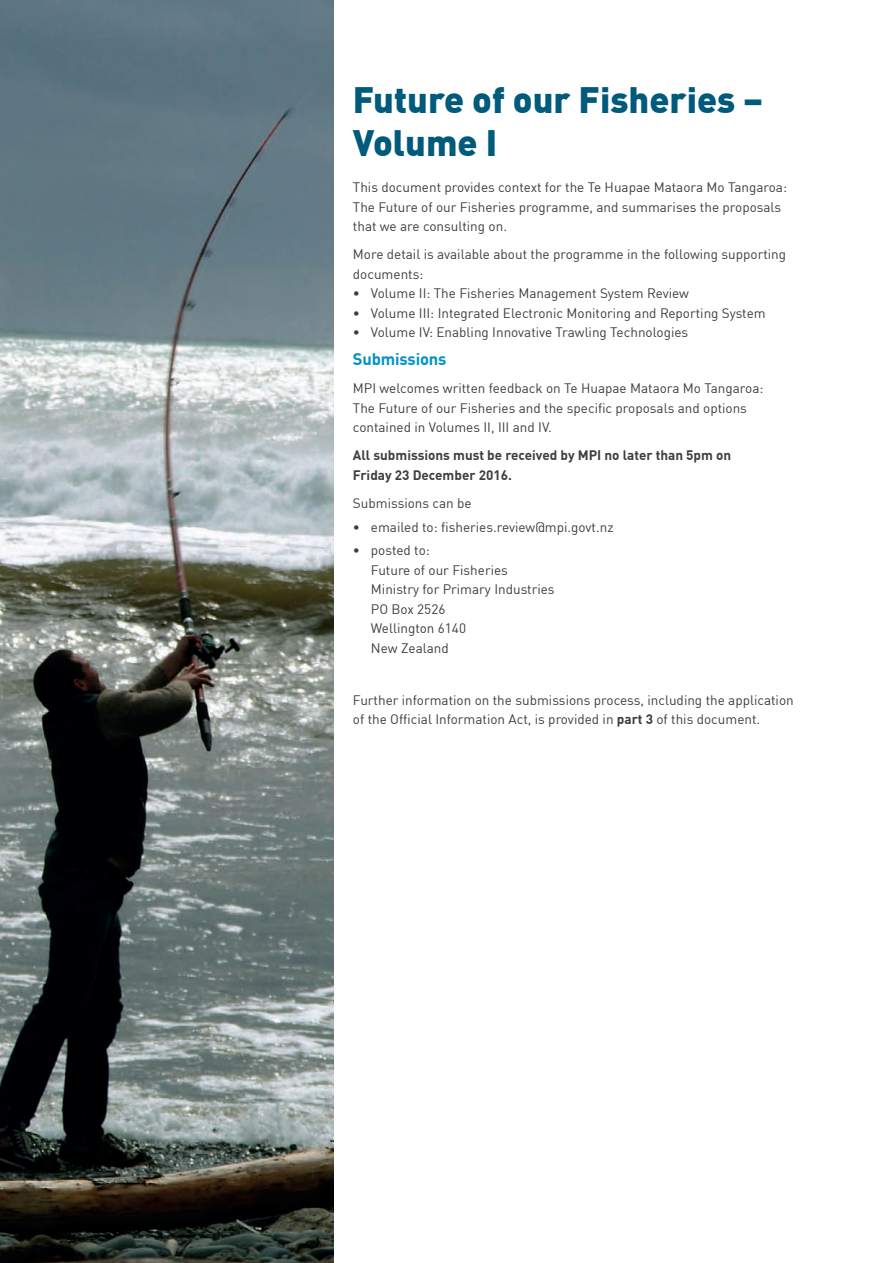
<style>
.page{position:relative;width:893px;height:1263px;background:#fff}
.page>*{position:absolute;margin:0;border:0;box-sizing:border-box;transform-origin:0 0}
.Heading_1{font:900 36px/43.2px "DIN";color:#005a7b}
.body_text{font:700 16.5px "DIN";letter-spacing:-.01em;color:#0092c8}
.body_text-2{font:13.5px/19.5px "DIN";color:#3e3e3f}
.body_text_before_bul{font:13.5px/19.5px "DIN";color:#3e3e3f}
.body_text-3{font:700 13.5px/19.5px "DIN";color:#3e3e3f}
.s1{font-weight:700}
</style>
<div class="page">
<img style="left:0;top:0;width:334px;height:1263px">
<p class="Heading_1" style="left:353px;top:77px;width:412px">Future of our Fisheries –<br>Volume I</p>
<p class="body_text-2" style="left:353px;top:177px;width:436px">This document provides context for the Te Huapae Mataora Mo Tangaroa:<br>The Future of our Fisheries programme, and summarises the proposals that we are consulting on.</p>
<p class="body_text_before_bul" style="left:353px;top:244px;width:435px">More detail is available about the programme in the following supporting documents:</p>
<p class="body_text-2" style="left:353px;top:283px;width:338px">• Volume II: The Fisheries Management System Review</p>
<p class="body_text-2" style="left:353px;top:303px;width:414px">• Volume III: Integrated Electronic Monitoring and Reporting System</p>
<p class="body_text-2" style="left:353px;top:322px;width:337px">• Volume IV: Enabling Innovative Trawling Technologies</p>
<p class="body_text" style="left:353px;top:349px;width:95px">Submissions</p>
<p class="body_text-2" style="left:353px;top:378px;width:412px">MPI welcomes written feedback on Te Huapae Mataora Mo Tangaroa:<br>The Future of our Fisheries and the specific proposals and options contained in Volumes II, III and IV.</p>
<p class="body_text-3" style="left:353px;top:445px;width:380px">All submissions must be received by MPI no later than 5pm on<br>Friday 23 December 2016.</p>
<p class="body_text-2" style="left:353px;top:493px;width:120px">Submissions can be</p>
<p class="body_text-2" style="left:353px;top:517px;width:262px">• emailed to: fisheries.review@mpi.govt.nz</p>
<p class="body_text-2" style="left:371px;top:540px;width:185px;text-indent:-18px">• posted to:<br>Future of our Fisheries<br>Ministry for Primary Industries<br>PO Box 2526<br>Wellington 6140<br>New Zealand</p>
<p class="body_text-2" style="left:353px;top:690px;width:442px">Further information on the submissions process, including the application of the Official Information Act, is provided in <span class="s1">part 3</span> of this document.</p>
</div>
